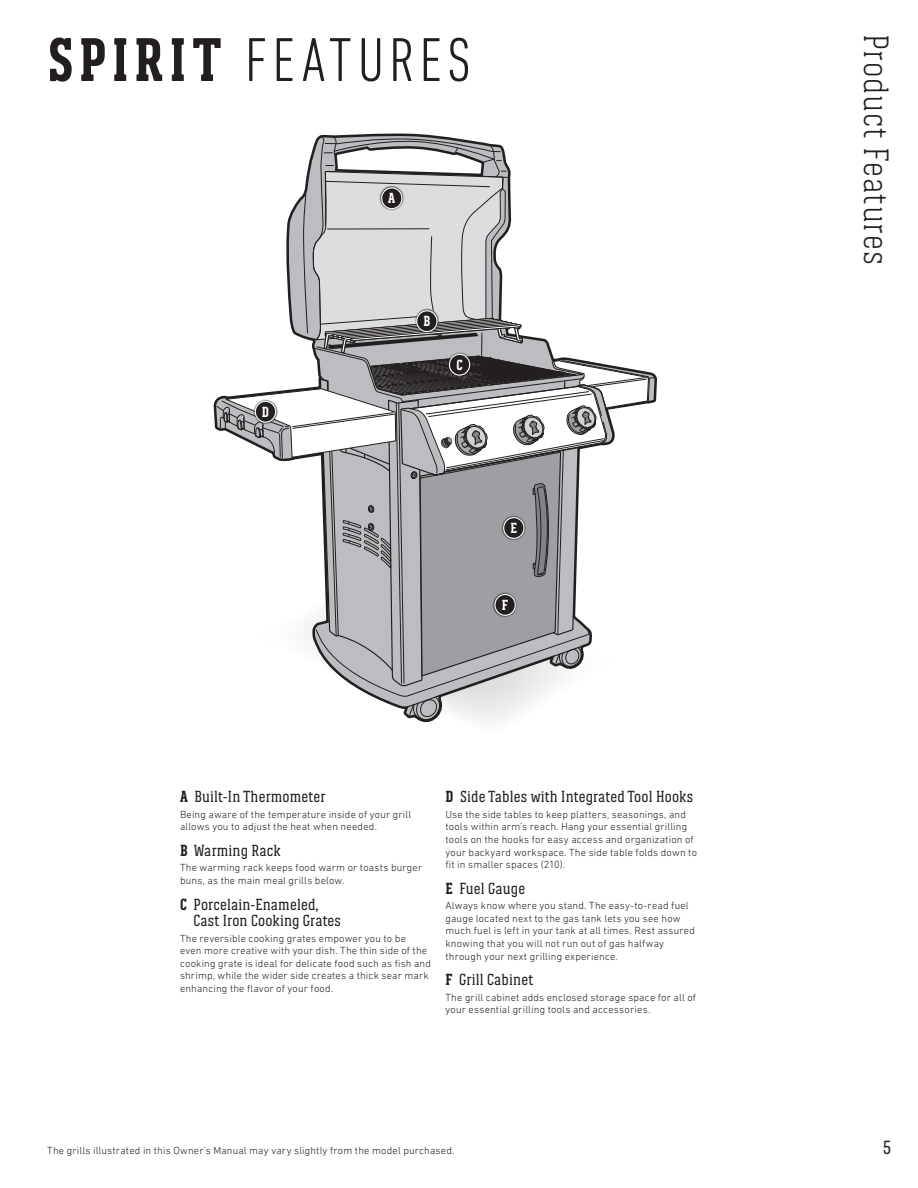
<style>
.page{position:relative;width:918px;height:1188px;background:#fff}
.page>*{position:absolute;margin:0;border:0;box-sizing:border-box;transform-origin:0 0}
.t1{font:300 condensed 63px "DIN Next LT Pro";letter-spacing:.09em;color:#231f20}
.t2{font:300 36px "Weber Serif";letter-spacing:.02em;color:#231f20}
.t3{font:19.5px "Weber Serif";color:#231f20}
.t4{font:16.5px/16.5px "Weber Serif";letter-spacing:.01em;color:#231f20}
.t5{font:700 15px "Weber Serif";color:#fff}
.t6{font:300 10.5px/12.6px "DIN Next LT Pro";letter-spacing:.015em;color:#231f20}
.s1{font-family:"Weber Serif";font-weight:700;font-stretch:normal}
.s2{font-weight:700}
</style>
<div class="page">
<svg style="left:217px;top:137px;width:438px;height:584px"></svg>
<div style="left:379px;top:185px;width:25px;height:26px;background:#231f20;opacity:.75"></div>
<div style="left:382px;top:188px;width:20px;height:21px;background:#231f20;border-radius:50%"></div>
<div style="left:381px;top:187px;width:21px;height:22px;border:1px solid #fff;border-radius:50%"></div>
<div style="left:415px;top:308px;width:24px;height:26px;background:#231f20;opacity:.75"></div>
<div style="left:417px;top:311px;width:20px;height:21px;background:#231f20;border-radius:50%"></div>
<div style="left:416px;top:310px;width:22px;height:22px;border:1px solid #fff;border-radius:50%"></div>
<div style="left:447px;top:352px;width:25px;height:25px;background:#231f20;opacity:.75"></div>
<div style="left:449px;top:354px;width:21px;height:21px;background:#231f20;border-radius:50%"></div>
<div style="left:449px;top:354px;width:21px;height:22px;border:1px solid #fff;border-radius:50%"></div>
<div style="left:253px;top:399px;width:25px;height:25px;background:#231f20;opacity:.75"></div>
<div style="left:255px;top:401px;width:21px;height:21px;background:#231f20;border-radius:50%"></div>
<div style="left:255px;top:401px;width:21px;height:22px;border:1px solid #fff;border-radius:50%"></div>
<div style="left:501px;top:515px;width:26px;height:25px;background:#231f20;opacity:.75"></div>
<div style="left:504px;top:518px;width:20px;height:20px;background:#231f20;border-radius:50%"></div>
<div style="left:503px;top:517px;width:22px;height:22px;border:1px solid #fff;border-radius:50%"></div>
<div style="left:492px;top:592px;width:26px;height:25px;background:#231f20;opacity:.75"></div>
<div style="left:495px;top:595px;width:20px;height:20px;background:#231f20;border-radius:50%"></div>
<div style="left:494px;top:594px;width:22px;height:22px;border:1px solid #fff;border-radius:50%"></div>
<h1 class="t1" style="left:47px;top:24px;width:425px"><span class="s1">SPIRIT</span> FEATURES</h1>
<h2 class="t2" style="left:896px;top:34px;width:232px;rotate:90deg">Product Features</h2>
<h3 class="t5" style="left:388px;top:190px;width:9px">A</h3>
<h3 class="t5" style="left:262px;top:403px;width:9px">D</h3>
<h3 class="t5" style="left:423px;top:313px;width:8px">B</h3>
<h3 class="t5" style="left:456px;top:356px;width:8px">C</h3>
<h3 class="t5" style="left:511px;top:520px;width:8px">E</h3>
<h3 class="t5" style="left:502px;top:596px;width:8px">F</h3>
<h3 class="t4" style="left:180px;top:788px;width:147px"><span class="s2">A</span> Built-In Thermometer</h3>
<p class="t6" style="left:180px;top:808px;width:233px">Being aware of the temperature inside of your grill allows you to adjust the heat when needed.</p>
<h3 class="t4" style="left:180px;top:842px;width:102px"><span class="s2">B</span> Warming Rack</h3>
<p class="t6" style="left:180px;top:861px;width:244px">The warming rack keeps food warm or toasts burger buns, as the main meal grills below.</p>
<h3 class="t4" style="left:194px;top:896px;width:149px;text-indent:-14px"><span class="s2">C</span> Porcelain-Enameled,<br>Cast Iron Cooking Grates</h3>
<p class="t6" style="left:180px;top:932px;width:253px">The reversible cooking grates empower you to be<br>even more creative with your dish. The thin side of the cooking grate is ideal for delicate food such as fish and shrimp, while the wider side creates a thick sear mark enhancing the flavor of your food.</p>
<h3 class="t4" style="left:446px;top:788px;width:249px"><span class="s2">D</span> Side Tables with Integrated Tool Hooks</h3>
<p class="t6" style="left:446px;top:808px;width:253px">Use the side tables to keep platters, seasonings, and tools within arm’s reach. Hang your essential grilling tools on the hooks for easy access and organization of your backyard workspace. The side table folds down to fit in smaller spaces (210).</p>
<h3 class="t4" style="left:446px;top:880px;width:81px"><span class="s2">E</span> Fuel Gauge</h3>
<p class="t6" style="left:446px;top:899px;width:251px">Always know where you stand. The easy-to-read fuel gauge located next to the gas tank lets you see how much fuel is left in your tank at all times. Rest assured knowing that you will not run out of gas halfway through your next grilling experience.</p>
<h3 class="t4" style="left:446px;top:971px;width:89px"><span class="s2">F</span> Grill Cabinet</h3>
<p class="t6" style="left:446px;top:991px;width:252px">The grill cabinet adds enclosed storage space for all of your essential grilling tools and accessories.</p>
<p class="t6" style="left:47px;top:1144px;width:409px">The grills illustrated in this Owner’s Manual may vary slightly from the model purchased.</p>
<h3 class="t3" style="left:883px;top:1137px;width:9px">5</h3>
</div>
